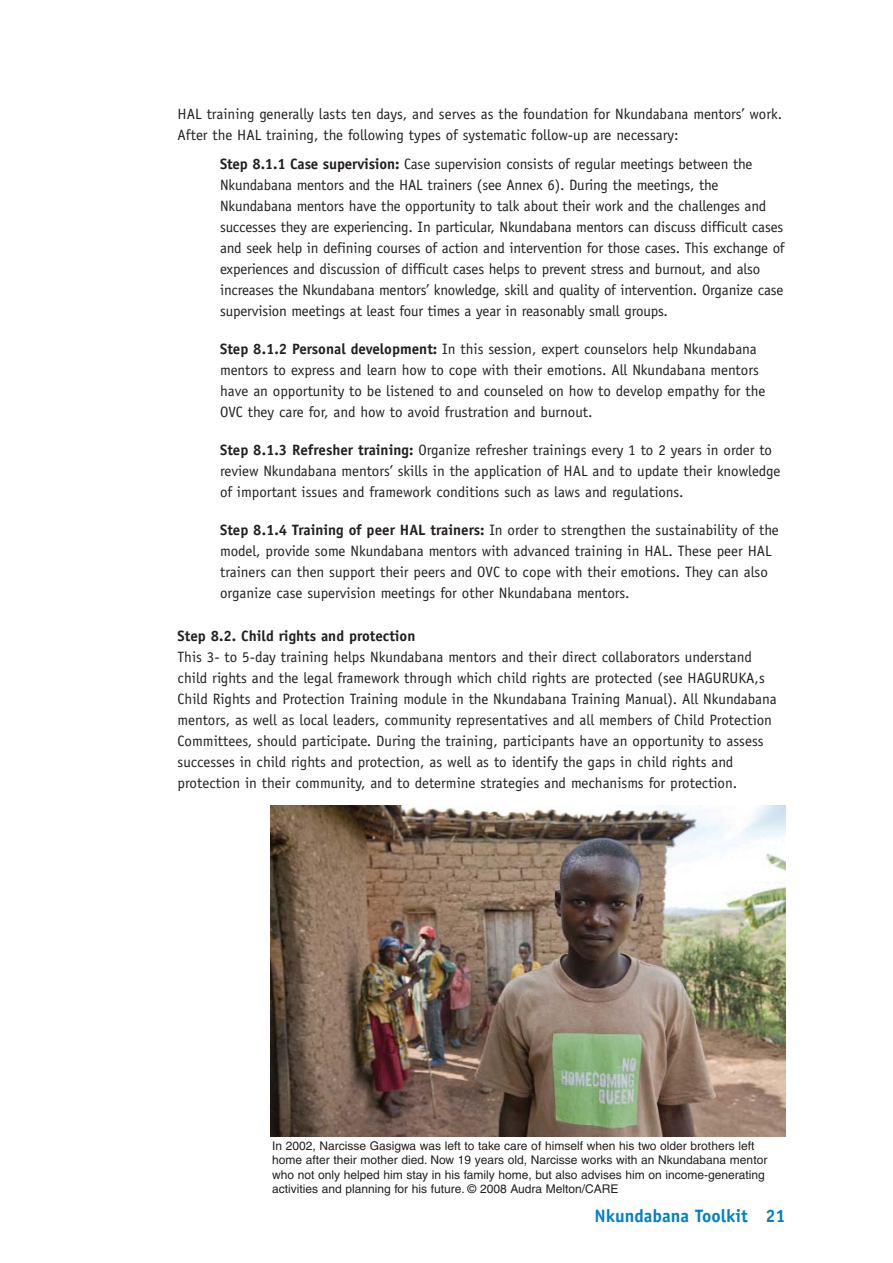
<style>
.page{position:relative;width:893px;height:1263px;background:#fff}
.page>*{position:absolute;margin:0;border:0;box-sizing:border-box;transform-origin:0 0}
.t1{font:700 18px "Officina Sans Std";color:#0081c6}
.t2{font:15px/21px "Officina Sans Std";color:#231f20}
.t3{font:700 15px "Officina Sans Std";color:#231f20}
.t4{font:12px/14.4px "Helvetica";color:#231f20}
.s1{font-weight:700}
</style>
<div class="page">
<img style="left:270px;top:805px;width:515px;height:332px">
<p class="t2" style="left:178px;top:104px;width:606px">HAL training generally lasts ten days, and serves as the foundation for Nkundabana mentors’ work.<br>After the HAL training, the following types of systematic follow-up are necessary:</p>
<p class="t2" style="left:220px;top:155px;width:566px"><span class="s1">Step 8.1.1 Case supervision:</span> Case supervision consists of regular meetings between the Nkundabana mentors and the HAL trainers (see Annex 6). During the meetings, the Nkundabana mentors have the opportunity to talk about their work and the challenges and successes they are experiencing. In particular, Nkundabana mentors can discuss difficult cases and seek help in defining courses of action and intervention for those cases. This exchange of experiences and discussion of difficult cases helps to prevent stress and burnout, and also increases the Nkundabana mentors’ knowledge, skill and quality of intervention. Organize case supervision meetings at least four times a year in reasonably small groups.</p>
<p class="t2" style="left:220px;top:340px;width:546px"><span class="s1">Step 8.1.2 Personal development:</span> In this session, expert counselors help Nkundabana mentors to express and learn how to cope with their emotions. All Nkundabana mentors have an opportunity to be listened to and counseled on how to develop empathy for the OVC they care for, and how to avoid frustration and burnout.</p>
<p class="t2" style="left:220px;top:441px;width:561px"><span class="s1">Step 8.1.3 Refresher training:</span> Organize refresher trainings every 1 to 2 years in order to review Nkundabana mentors’ skills in the application of HAL and to update their knowledge of important issues and framework conditions such as laws and regulations.</p>
<p class="t2" style="left:220px;top:521px;width:560px"><span class="s1">Step 8.1.4 Training of peer HAL trainers:</span> In order to strengthen the sustainability of the model, provide some Nkundabana mentors with advanced training in HAL. These peer HAL trainers can then support their peers and OVC to cope with their emotions. They can also organize case supervision meetings for other Nkundabana mentors.</p>
<p class="t3" style="left:178px;top:630px;width:239px">Step 8.2. Child rights and protection</p>
<p class="t2" style="left:178px;top:647px;width:600px">This 3- to 5-day training helps Nkundabana mentors and their direct collaborators understand child rights and the legal framework through which child rights are protected (see HAGURUKA,s Child Rights and Protection Training module in the Nkundabana Training Manual). All Nkundabana mentors, as well as local leaders, community representatives and all members of Child Protection Committees, should participate. During the training, participants have an opportunity to assess successes in child rights and protection, as well as to identify the gaps in child rights and protection in their community, and to determine strategies and mechanisms for protection.</p>
<p class="t4" style="left:272px;top:1139px;width:497px">In 2002, Narcisse Gasigwa was left to take care of himself when his two older brothers left home after their mother died. Now 19 years old, Narcisse works with an Nkundabana mentor who not only helped him stay in his family home, but also advises him on income-generating activities and planning for his future. © 2008 Audra Melton/CARE</p>
<p class="t1" style="left:594px;top:1209px;width:192px">Nkundabana Toolkit 21</p>
</div>
